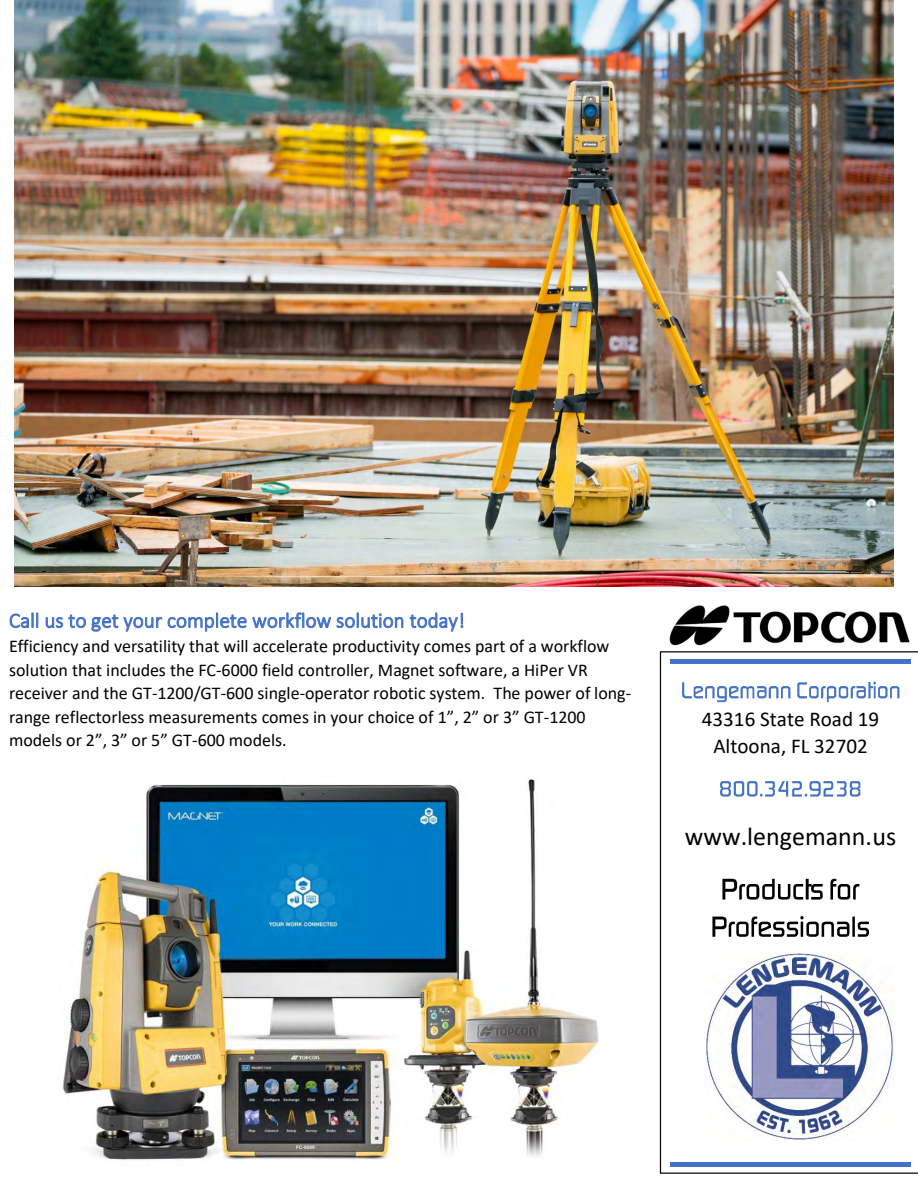
<style>
.page{position:relative;width:918px;height:1188px;background:#fff}
.page>*{position:absolute;margin:0;border:0;box-sizing:border-box;transform-origin:0 0}
.t1{font:25.95px "Calibri";color:#000}
.t2{font:300 21.15px "Calibri";color:#4472c4}
.t3{font:21.15px/27.8px "Calibri";color:#000;text-align:center}
.t4{font:18px/23.5px "Calibri";color:#000}
</style>
<div class="page">
<img style="left:15px;top:0;width:879px;height:586px">
<svg style="left:660px;top:651px;width:258px;height:523px"></svg>
<img style="left:681px;top:676px;width:229px;height:27px">
<hr style="left:671px;top:659px;width:240px;height:4px;background:#4472c4">
<img style="left:719px;top:775px;width:155px;height:27px">
<img style="left:722px;top:872px;width:89px;height:34px">
<img style="left:811px;top:872px;width:19px;height:34px">
<img style="left:830px;top:872px;width:44px;height:34px">
<img style="left:712px;top:909px;width:170px;height:35px">
<div style="left:671px;top:1162px;width:240px;height:5px;background:#4472c4"></div>
<img style="left:669px;top:606px;width:240px;height:39px">
<img style="left:62px;top:778px;width:537px;height:382px">
<img style="left:706px;top:952px;width:187px;height:189px">
<p class="t2" style="left:9px;top:607px;width:457px">Call us to get your complete workflow solution today!</p>
<p class="t4" style="left:9px;top:634px;width:624px">Efficiency and versatility that will accelerate productivity comes part of a workflow solution that includes the FC-6000 field controller, Magnet software, a HiPer VR receiver and the GT-1200/GT-600 single-operator robotic system. The power of long&shy;range reflectorless measurements comes in your choice of 1”, 2” or 3” GT-1200 models or 2”, 3” or 5” GT-600 models.</p>
<p class="t3" style="left:702px;top:704px;width:179px">43316 State Road 19<br>Altoona, FL 32702</p>
<h1 class="t1" style="left:685px;top:819px;width:213px">www.lengemann.us</h1>
</div>
